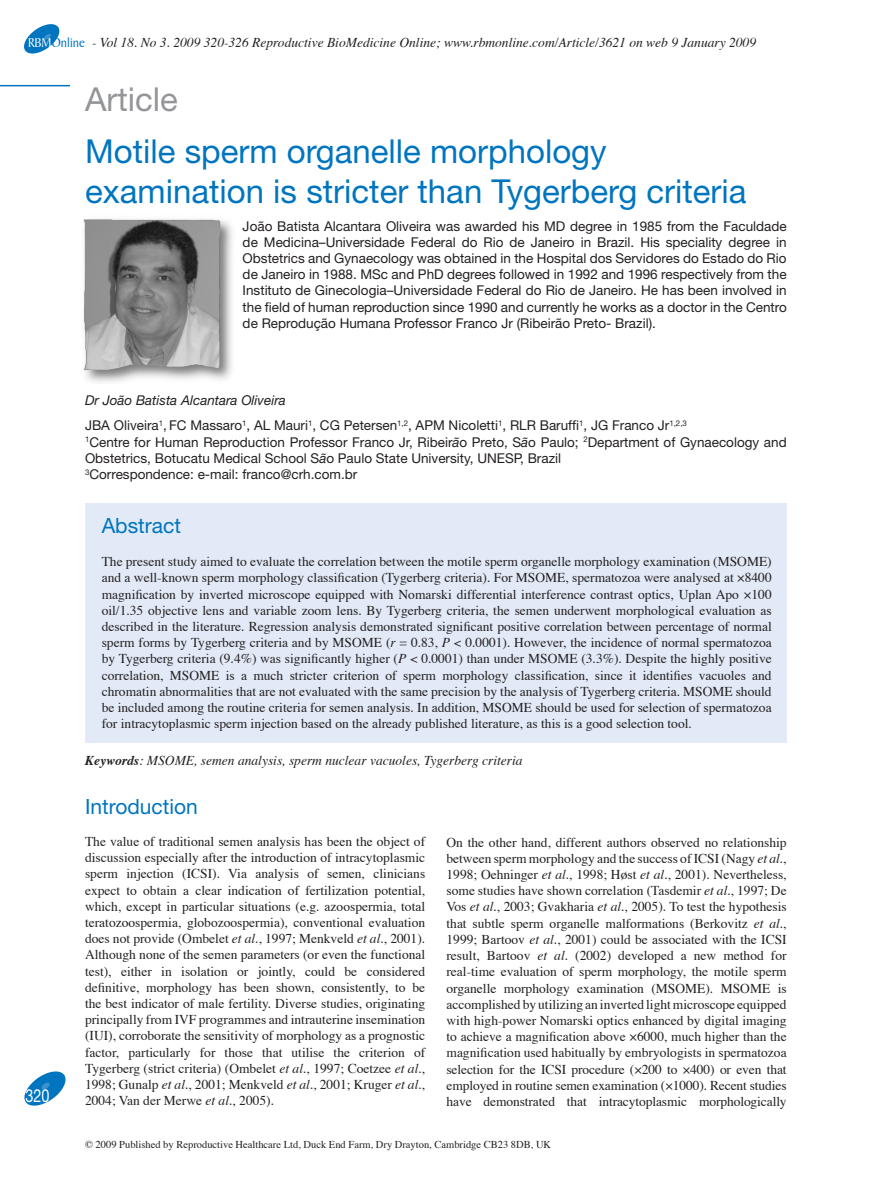
<style>
.page{position:relative;width:893px;height:1191px;background:#fff}
.page>*{position:absolute;margin:0;border:0;box-sizing:border-box;transform-origin:0 0}
.t1{font:33px/39.6px "Helvetica Neue";color:#0075bf}
.Article_sub_head{font:33px "Helvetica Neue";color:#939598}
.Heading_1_Head_1{font:21px "Helvetica Neue";color:#0075bf}
.t2{font:18px "Helvetica Neue";color:#fff;scale:.8 1}
.Body_Text{font:13.5px/16.2px "Times";color:#231f20;text-align:justify}
.Bio{font:13.5px/16.2px "Helvetica Neue";color:#231f20;text-align:justify}
.Keywords{font:italic 13.5px "Times";color:#231f20}
.Bio-2{font:italic 13.5px "Helvetica Neue";color:#231f20}
.t3{font:10.5px "Times";color:#231f20}
.s1{font-family:"Baker Signet BT";font-style:normal;font-size:13.65px;color:#fff}
.s2{font-family:"Baker Signet BT";font-style:normal;font-size:13.65px;color:#0075bf}
.s3{font-style:italic}
.s4{font-weight:700}
</style>
<div class="page">
<svg style="left:24px;top:24px;width:36px;height:30px"></svg>
<hr style="left:0;top:85px;width:70px;height:1px;background:#0075bf">
<svg style="left:24px;top:1071px;width:42px;height:35px"></svg>
<div style="left:85px;top:503px;width:702px;height:240px;background:#e1eaf6"></div>
<img style="left:83px;top:219px;width:150px;height:163px">
<p class="Keywords" style="left:28px;top:30px;width:730px"><span class="s1">RBM</span><span class="s2">Online</span> - Vol 18. No 3. 2009 320-326 Reproductive BioMedicine Online; www.rbmonline.com/Article/3621 on web 9 January 2009</p>
<p class="Article_sub_head" style="left:85px;top:80px;width:94px">Article</p>
<p class="t1" style="left:85px;top:131px;width:663px">Motile sperm organelle morphology examination is stricter than Tygerberg criteria</p>
<p class="Bio" style="left:243px;top:217px;width:546px">João Batista Alcantara Oliveira was awarded his MD degree in 1985 from the Faculdade de Medicina–Universidade Federal do Rio de Janeiro in Brazil. His speciality degree in Obstetrics and Gynaecology was obtained in the Hospital dos Servidores do Estado do Rio de Janeiro in 1988. MSc and PhD degrees followed in 1992 and 1996 respectively from the Instituto de Ginecologia–Universidade Federal do Rio de Janeiro. He has been involved in the field of human reproduction since 1990 and currently he works as a doctor in the Centro de Reprodução Humana Professor Franco Jr (Ribeirão Preto- Brazil).</p>
<p class="Bio-2" style="left:85px;top:392px;width:202px">Dr João Batista Alcantara Oliveira</p>
<p class="Bio" style="left:85px;top:417px;width:603px">JBA Oliveira<sup>1</sup>, FC Massaro<sup>1</sup>, AL Mauri<sup>1</sup>, CG Petersen<sup>1,2</sup>, APM Nicoletti<sup>1</sup>, RLR Baruffi<sup>1</sup>, JG Franco Jr<sup>1,2,3</sup></p>
<p class="Bio" style="left:85px;top:433px;width:703px"><sup>1</sup>Centre for Human Reproduction Professor Franco Jr, Ribeir<span class="s3">ã</span>o Preto, S<span class="s3">ã</span>o Paulo; <sup>2</sup>Department of Gynaecology and<br>Obstetrics, Botucatu Medical School S<span class="s3">ã</span>o Paulo State University, UNESP, Brazil</p>
<p class="Bio" style="left:85px;top:466px;width:274px"><sup>3</sup>Correspondence: e-mail: franco@crh.com.br</p>
<p class="Heading_1_Head_1" style="left:102px;top:513px;width:81px">Abstract</p>
<p class="Body_Text" style="left:102px;top:552px;width:672px">The present study aimed to evaluate the correlation between the motile sperm organelle morphology examination (MSOME) and a well-known sperm morphology classification (Tygerberg criteria). For MSOME, spermatozoa were analysed at ×8400 magnification by inverted microscope equipped with Nomarski differential interference contrast optics, Uplan Apo ×100 oil/1.35 objective lens and variable zoom lens. By Tygerberg criteria, the semen underwent morphological evaluation as described in the literature. Regression analysis demonstrated significant positive correlation between percentage of normal sperm forms by Tygerberg criteria and by MSOME (<span class="s3">r</span> = 0.83, <span class="s3">P</span> &lt; 0.0001). However, the incidence of normal spermatozoa by Tygerberg criteria (9.4%) was significantly higher (<span class="s3">P</span> &lt; 0.0001) than under MSOME (3.3%). Despite the highly positive correlation, MSOME is a much stricter criterion of sperm morphology classification, since it identifies vacuoles and chromatin abnormalities that are not evaluated with the same precision by the analysis of Tygerberg criteria. MSOME should be included among the routine criteria for semen analysis. In addition, MSOME should be used for selection of spermatozoa for intracytoplasmic sperm injection based on the already published literature, as this is a good selection tool.</p>
<p class="Keywords" style="left:85px;top:748px;width:439px"><span class="s4">Keywords</span>: MSOME, semen analysis, sperm nuclear vacuoles, Tygerberg criteria</p>
<p class="t2" style="left:26px;top:1084px;width:32px">320</p>
<p class="Heading_1_Head_1" style="left:85px;top:794px;width:114px">Introduction</p>
<p class="Body_Text" style="left:85px;top:832px;width:342px">The value of traditional semen analysis has been the object of discussion especially after the introduction of intracytoplasmic sperm injection (ICSI). Via analysis of semen, clinicians expect to obtain a clear indication of fertilization potential, which, except in particular situations (e.g. azoospermia, total teratozoospermia, globozoospermia), conventional evaluation does not provide (Ombelet <span class="s3">et al.</span>, 1997; Menkveld <span class="s3">et al.</span>, 2001).<br>Although none of the semen parameters (or even the functional test), either in isolation or jointly, could be considered definitive, morphology has been shown, consistently, to be the best indicator of male fertility. Diverse studies, originating principally from IVF programmes and intrauterine insemination (IUI), corroborate the sensitivity of morphology as a prognostic factor, particularly for those that utilise the criterion of Tygerberg (strict criteria) (Ombelet <span class="s3">et al.</span>, 1997; Coetzee <span class="s3">et al.</span>, 1998; Gunalp <span class="s3">et al.</span>, 2001; Menkveld <span class="s3">et al.</span>, 2001; Kruger <span class="s3">et al.</span>, 2004; Van der Merwe <span class="s3">et al.</span>, 2005).</p>
<p class="Body_Text" style="left:446px;top:833px;width:342px">On the other hand, different authors observed no relationship between sperm morphology and the success of ICSI (Nagy <span class="s3">et al.</span>, 1998; Oehninger <span class="s3">et al.</span>, 1998; Høst <span class="s3">et al.</span>, 2001). Nevertheless, some studies have shown correlation (Tasdemir <span class="s3">et al.</span>, 1997; De Vos <span class="s3">et al.</span>, 2003; Gvakharia <span class="s3">et al.</span>, 2005). To test the hypothesis that subtle sperm organelle malformations (Berkovitz <span class="s3">et al.</span>, 1999; Bartoov <span class="s3">et al.</span>, 2001) could be associated with the ICSI result, Bartoov <span class="s3">et al.</span> (2002) developed a new method for real-time evaluation of sperm morphology, the motile sperm organelle morphology examination (MSOME). MSOME is accomplished by utilizing an inverted light microscope equipped with high-power Nomarski optics enhanced by digital imaging to achieve a magnification above ×6000, much higher than the magnification used habitually by embryologists in spermatozoa selection for the ICSI procedure (×200 to ×400) or even that employed in routine semen examination (×1000). Recent studies have demonstrated that intracytoplasmic morphologically</p>
<p class="t3" style="left:85px;top:1134px;width:468px">© 2009 Published by Reproductive Healthcare Ltd, Duck End Farm, Dry Drayton, Cambridge CB23 8DB, UK</p>
</div>
